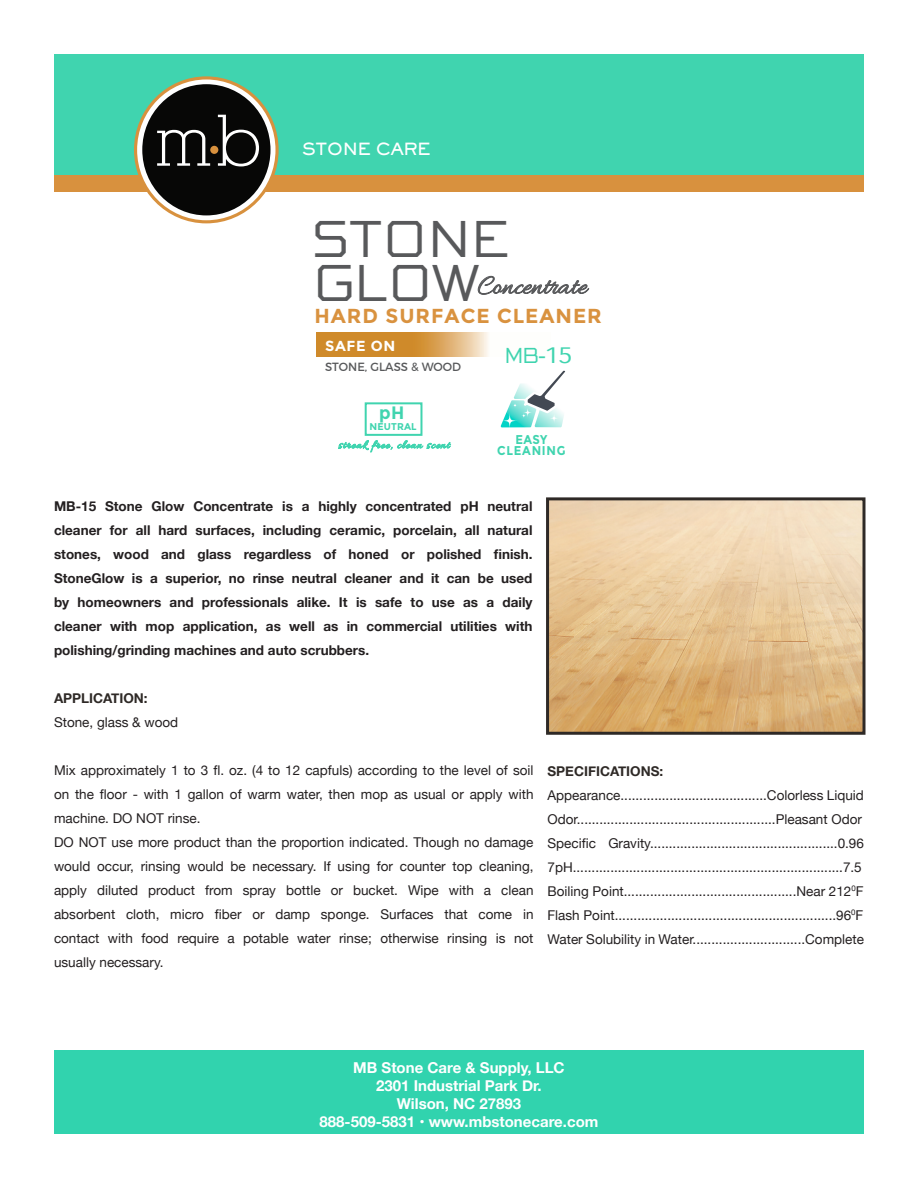
<style>
.page{position:relative;width:918px;height:1188px;background:#fff}
.page>*{position:absolute;margin:0;border:0;box-sizing:border-box;transform-origin:0 0}
.t1{font:68.1px "Alexandria FLF";color:#fff;scale:1.16 1}
.t2{font:48.15px/43.7px "AT Sackers Square Gothic";letter-spacing:-.015em;color:#58595b}
.t3{font:27.9px "Allura";color:#58595b}
.t4{font:700 20.25px "Montserrat";letter-spacing:.05em;color:#d9923f}
.t5{font:20.1px "AT Sackers Square Gothic";color:#40d4af}
.t6{font:700 18px "Montserrat";color:#40d4af}
.t7{font:16.5px "AT Sackers Heavy Gothic";letter-spacing:-.05em;color:#fff}
.t8{font:700 15px "Helvetica Neue";color:#fff}
.t9{font:700 14.55px "Montserrat";letter-spacing:.05em;color:#fff}
.t10{font:13.5px/24px "Helvetica Neue";color:#231f20;text-align:justify}
.t11{font:700 13.5px/24px "Helvetica Neue";color:#231f20;text-align:justify}
.t12{font:700 13.5px "Helvetica Neue";color:#2e2926}
.t13{font:700 12.75px/11.6px "Montserrat";letter-spacing:.065em;color:#40d4af;text-align:center;scale:.91 1}
.t14{font:11.85px "Montserrat";color:#58595b}
.t15{font:700 9.9px "Montserrat";letter-spacing:.015em;color:#40d4af}
.s1{font-size:22.2px}
.s2{font-family:"Avenir Next Condensed";font-size:22.2px}
</style>
<div class="page">
<div style="left:54px;top:54px;width:810px;height:121px;background:#40d4af"></div>
<div style="left:54px;top:175px;width:810px;height:16px;background:#d8913e"></div>
<svg style="left:136px;top:78px;width:141px;height:144px;fill:#fff"></svg>
<div style="left:134px;top:76px;width:145px;height:147px;border:3px solid #d8913e;border-radius:50%"></div>
<div style="left:145px;top:87px;width:123px;height:126px;background:#070706;border-radius:50%"></div>
<div style="left:142px;top:84px;width:129px;height:131px;border:5px solid #070706;border-radius:50%"></div>
<div style="left:210px;top:146px;width:8px;height:8px;background:#d8913e;border-radius:50%"></div>
<svg style="left:317px;top:333px;width:171px;height:24px;background:#d79d4d"></svg>
<div style="left:365px;top:402px;width:57px;height:34px;border:2px solid #40d4af"></div>
<svg style="left:338px;top:440px;width:113px;height:12px"></svg>
<div style="left:502px;top:413px;width:16px;height:16px;background:#99ede7;border-radius:50%"></div>
<svg style="left:500px;top:370px;width:66px;height:57px"></svg>
<svg style="left:478px;top:276px;width:111px;height:19px"></svg>
<div style="left:54px;top:1051px;width:810px;height:83px;background:#31d3ae"></div>
<img style="left:550px;top:501px;width:312px;height:230px">
<div style="left:546px;top:497px;width:320px;height:238px;border:3px solid #2e2926"></div>
<p class="t1" style="left:155px;top:105px;width:94px">mb</p>
<p class="t7" style="left:302px;top:138px;width:130px">STONE CARE</p>
<p class="t2" style="left:313px;top:217px;width:201px">STONE<br>GLOW</p>
<p class="t3" style="left:478px;top:270px;width:111px">Concentrate</p>
<p class="t4" style="left:315px;top:304px;width:289px">HARD SURFACE CLEANER</p>
<p class="t9" style="left:325px;top:337px;width:72px">SAFE ON</p>
<p class="t14" style="left:325px;top:359px;width:138px">STONE, GLASS &amp; WOOD</p>
<p class="t6" style="left:379px;top:402px;width:27px">pH</p>
<p class="t15" style="left:370px;top:421px;width:49px">NEUTRAL</p>
<p class="t5" style="left:504px;top:343px;width:71px">MB<span class="s1">-</span><span class="s2">15</span></p>
<p class="t13" style="left:497px;top:434px;width:77px">EASY<br>CLEANING</p>
<p class="t11" style="left:54px;top:494px;width:480px">MB-15 Stone Glow Concentrate is a highly concentrated pH neutral cleaner for all hard surfaces, including ceramic, porcelain, all natural stones, wood and glass regardless of honed or polished finish.<br>StoneGlow is a superior, no rinse neutral cleaner and it can be used by homeowners and professionals alike. It is safe to use as a daily cleaner with mop application, as well as in commercial utilities with polishing/grinding machines and auto scrubbers.</p>
<p class="t12" style="left:54px;top:687px;width:95px">APPLICATION:</p>
<p class="t10" style="left:54px;top:711px;width:126px">Stone, glass &amp; wood</p>
<p class="t10" style="left:54px;top:759px;width:481px">Mix approximately 1 to 3 fl. oz. (4 to 12 capfuls) according to the level of soil on the floor - with 1 gallon of warm water, then mop as usual or apply with machine. DO NOT rinse.</p>
<p class="t10" style="left:54px;top:831px;width:481px">DO NOT use more product than the proportion indicated. Though no damage would occur, rinsing would be necessary. If using for counter top cleaning, apply diluted product from spray bottle or bucket. Wipe with a clean absorbent cloth, micro fiber or damp sponge. Surfaces that come in contact with food require a potable water rinse; otherwise rinsing is not usually necessary.</p>
<p class="t12" style="left:548px;top:760px;width:117px">SPECIFICATIONS:</p>
<p class="t10" style="left:548px;top:784px;width:318px">Appearance.......................................Colorless Liquid</p>
<p class="t10" style="left:548px;top:808px;width:316px">Odor.....................................................Pleasant Odor</p>
<p class="t10" style="left:548px;top:832px;width:318px">Specific Gravity..................................................0.96<br>7pH........................................................................7.5</p>
<p class="t10" style="left:548px;top:880px;width:318px">Boiling Point..............................................Near 212<sup>0</sup>F</p>
<p class="t10" style="left:548px;top:904px;width:317px">Flash Point...........................................................96<sup>0</sup>F</p>
<p class="t10" style="left:548px;top:928px;width:318px">Water Solubility in Water..............................Complete</p>
<p class="t8" style="left:353px;top:1056px;width:213px">MB Stone Care &amp; Supply, LLC</p>
<p class="t8" style="left:376px;top:1074px;width:167px">2301 Industrial Park Dr.</p>
<p class="t8" style="left:397px;top:1092px;width:126px">Wilson, NC 27893</p>
<p class="t8" style="left:320px;top:1110px;width:280px">888-509-5831 • www.mbstonecare.com</p>
</div>
